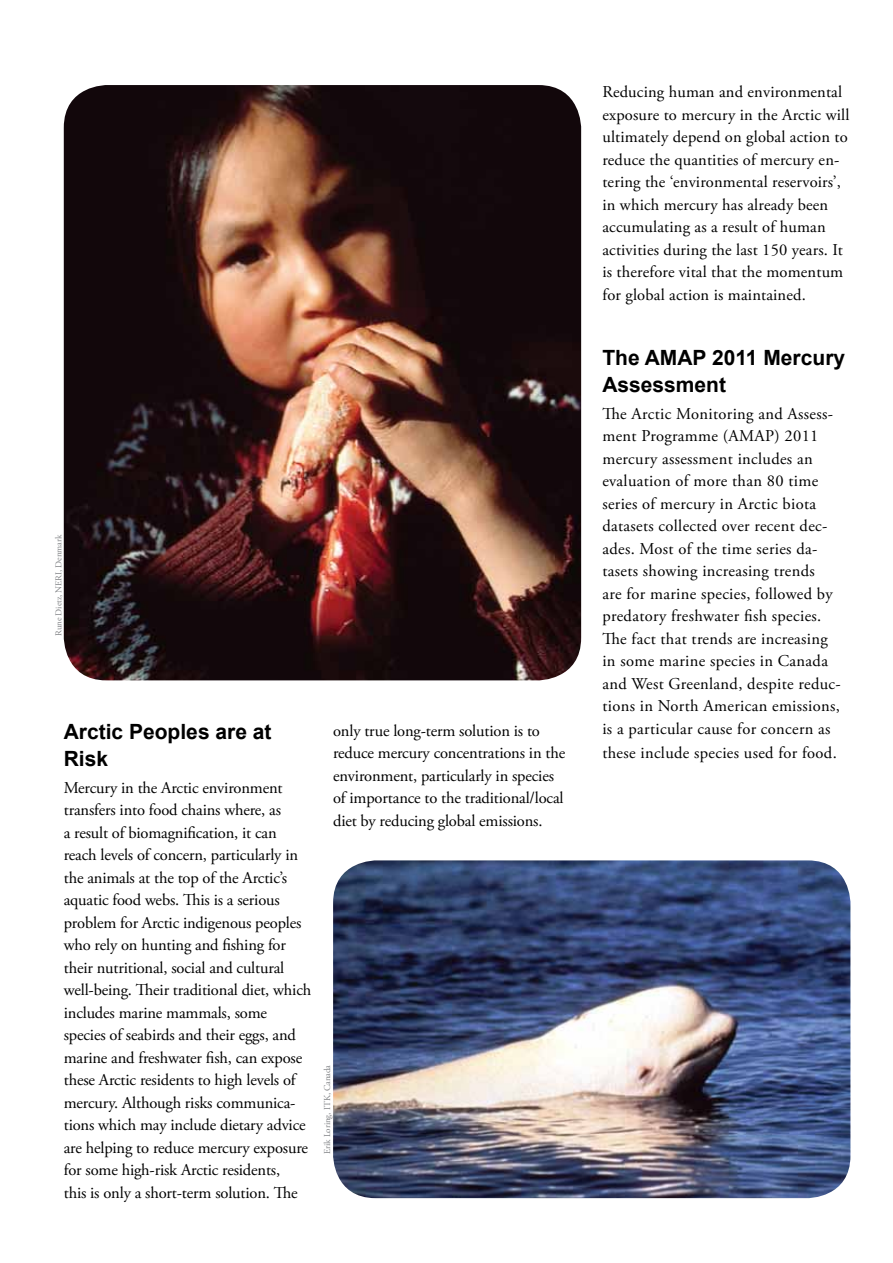
<style>
.page{position:relative;width:893px;height:1263px;background:#fff}
.page>*{position:absolute;margin:0;border:0;box-sizing:border-box;transform-origin:0 0}
.t1{font:700 21px/27px "Arial";color:#000}
.t2{font:16.5px/22.5px "Adobe Garamond Pro";color:#000}
.t3{font:16.5px/22.5px "Adobe Garamond Pro";letter-spacing:.02em;color:#000}
.t4{font:9px "Adobe Garamond Pro";letter-spacing:-.01em;color:#808285}
</style>
<div class="page">
<img style="left:64px;top:85px;width:517px;height:595px">
<img style="left:333px;top:860px;width:517px;height:338px">
<p class="t4" style="left:53px;top:636px;width:103px;rotate:-90deg">Rune Dietz, NERI, Denmark</p>
<p class="t1" style="left:64px;top:719px;width:209px">Arctic Peoples are at<br>Risk</p>
<p class="t2" style="left:64px;top:777px;width:249px">Mercury in the Arctic environment transfers into food chains where, as<br>a result of biomagnification, it can reach levels of concern, particularly in the animals at the top of the Arctic’s aquatic food webs. This is a serious problem for Arctic indigenous peoples who rely on hunting and fishing for their nutritional, social and cultural well-being. Their traditional diet, which includes marine mammals, some species of seabirds and their eggs, and marine and freshwater fish, can expose these Arctic residents to high levels of mercury. Although risks communica&shy;tions which may include dietary advice are helping to reduce mercury exposure for some high-risk Arctic residents,<br>this is only a short-term solution. The</p>
<p class="t2" style="left:333px;top:720px;width:234px">only true long-term solution is to reduce mercury concentrations in the environment, particularly in species of importance to the traditional/local diet by reducing global emissions.</p>
<p class="t4" style="left:322px;top:1154px;width:91px;rotate:-90deg">Erik Loring, ITK, Canada</p>
<p class="t2" style="left:602px;top:81px;width:249px">Reducing human and environmental exposure to mercury in the Arctic will ultimately depend on global action to reduce the quantities of mercury en&shy;tering the ‘environmental reservoirs’, in which mercury has already been accumulating as a result of human activities during the last 150 years. It is therefore vital that the momentum for global action is maintained.</p>
<p class="t1" style="left:602px;top:345px;width:244px">The AMAP 2011 Mercury<br>Assessment</p>
<p class="t3" style="left:602px;top:403px;width:240px">The Arctic Monitoring and Assess&shy;ment Programme (AMAP) 2011 mercury assessment includes an evaluation of more than 80 time series of mercury in Arctic biota datasets collected over recent dec&shy;ades. Most of the time series da&shy;tasets showing increasing trends<br>are for marine species, followed by predatory freshwater fish species.<br>The fact that trends are increasing in some marine species in Canada and West Greenland, despite reduc&shy;tions in North American emissions, is a particular cause for concern as</p>
<p class="t3" style="left:602px;top:742px;width:236px">these include species used for food.</p>
</div>
